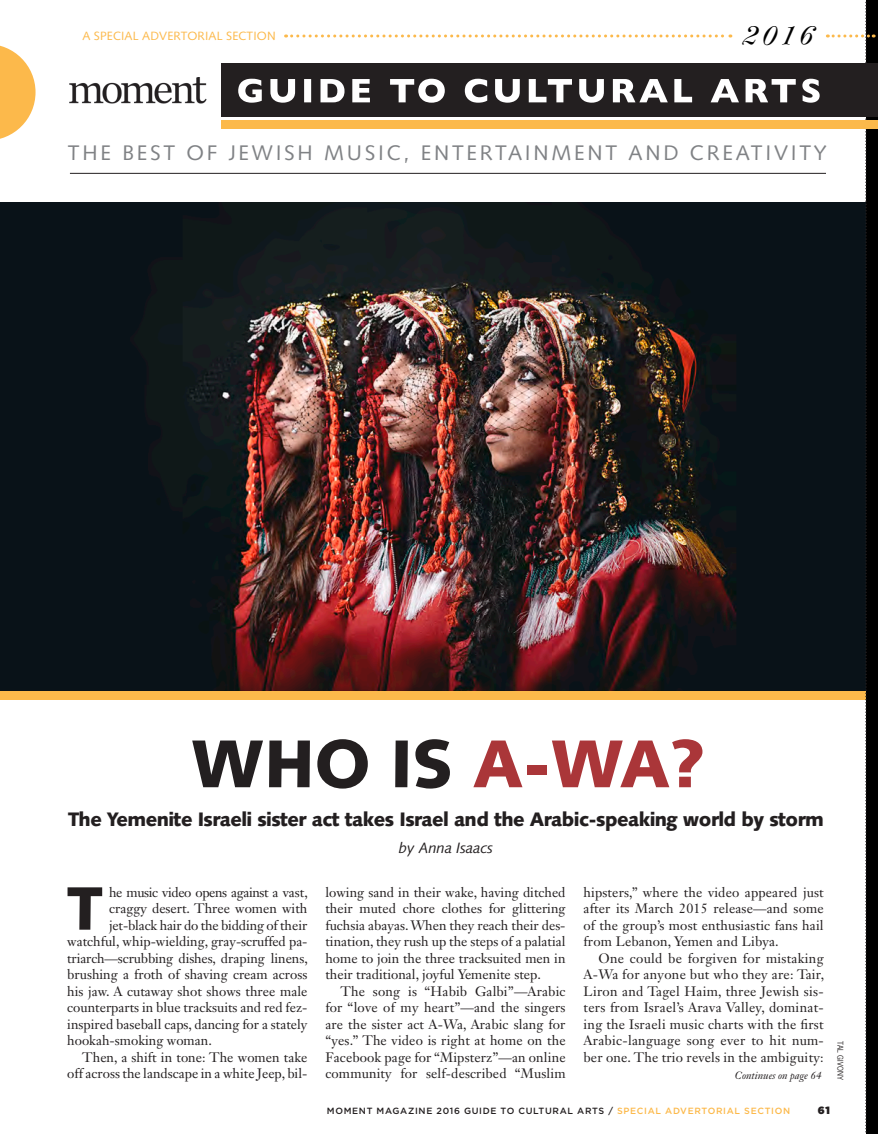
<style>
.page{position:relative;width:878px;height:1134px;background:#fff}
.page>*{position:absolute;margin:0;border:0;box-sizing:border-box;transform-origin:0 0}
._7_04_Book_Guide_Bod{font:900 67.5px "Syntax LT Std";letter-spacing:-.01em;color:#231f20}
._7_04_Book_Guide_Bod-2{font:900 61.2px "Syntax LT Std";color:#231f20}
.t1{font:39.75px "Renaissance";color:#000}
.t2{font:21.15px "Syntax LT Std";letter-spacing:.13em;color:#808285}
._7_04_Book_Guide_Bod-3{font:900 19.5px "Syntax LT Std";letter-spacing:-.03em;color:#231f20}
._7_04_Book_Guide_Bod-4{font:italic 15px "Syntax LT Std";letter-spacing:-.01em;color:#231f20}
._7_04_Book_Guide_Bod-5{font:13.5px/16.5px "Janson Text LT Std";color:#231f20;text-align:justify}
._7_04_Book_Guide_Bod-6{font:13.5px "Janson Text LT Std";letter-spacing:-.03em;color:#231f20}
.t3{font:12px "Syntax LT Std";letter-spacing:.01em;color:#fcb94b}
._7_04_Book_Guide_Bod-7{font:italic 10.5px "Janson Text LT Std";color:#231f20}
._9_02_All-Folio_Numb{font:900 10.5px "Gotham";color:#231f20}
._9_01_All-Folio_Tag{font:500 9px "Gotham";letter-spacing:.075em;color:#231f20}
._1_15_General-Art_Cr{font:7.5px "News Gothic Std";letter-spacing:.01em;color:#231f20}
.s1{color:#aa3639}
.s2{color:#fcb94b}
</style>
<div class="page">
<img style="left:70px;top:78px;width:137px;height:26px">
<svg style="left:0;top:45px;width:36px;height:94px"></svg>
<hr style="left:70px;top:173px;width:756px;height:1px;background:#231f20">
<img style="left:0;top:202px;width:827px;height:490px">
<div style="left:0;top:692px;width:878px;height:8px;background:#fcb94b"></div>
<div style="left:221px;top:63px;width:657px;height:54px;background:#231f20"></div>
<svg style="left:238px;top:79px;width:581px;height:24px"></svg>
<div style="left:221px;top:121px;width:657px;height:8px;background:#fcb94b"></div>
<svg style="left:285px;top:34px;width:446px;height:4px"></svg>
<svg style="left:827px;top:0;width:51px;height:1134px"></svg>
<p class="t3" style="left:82px;top:29px;width:195px">A SPECIAL ADVERTORIAL SECTION</p>
<p class="t1" style="left:742px;top:9px;width:71px">2016</p>
<p class="t2" style="left:68px;top:140px;width:760px">THE BEST OF JEWISH MUSIC, ENTERTAINMENT AND CREATIVITY</p>
<p class="_7_04_Book_Guide_Bod" style="left:191px;top:724px;width:516px">WHO IS <span class="s1">A-WA?</span></p>
<p class="_7_04_Book_Guide_Bod-3" style="left:68px;top:808px;width:757px">The Yemenite Israeli sister act takes Israel and the Arabic-speaking world by storm</p>
<p class="_7_04_Book_Guide_Bod-4" style="left:399px;top:839px;width:95px">by Anna Isaacs</p>
<p class="_7_04_Book_Guide_Bod-2" style="left:67px;top:872px;width:37px">T</p>
<p class="_7_04_Book_Guide_Bod-6" style="left:109px;top:883px;width:200px">he music video opens against a vast,</p>
<p class="_7_04_Book_Guide_Bod-5" style="left:109px;top:900px;width:200px">craggy desert. Three women with</p>
<p class="_7_04_Book_Guide_Bod-5" style="left:109px;top:917px;width:200px">jet-black hair do the bidding of their</p>
<p class="_7_04_Book_Guide_Bod-5" style="left:67px;top:933px;width:242px">watchful, whip-wielding, gray-scruffed pa-</p>
<p class="_7_04_Book_Guide_Bod-5" style="left:67px;top:950px;width:242px">triarch—scrubbing dishes, draping linens,</p>
<p class="_7_04_Book_Guide_Bod-5" style="left:67px;top:966px;width:242px">brushing a froth of shaving cream across</p>
<p class="_7_04_Book_Guide_Bod-5" style="left:67px;top:983px;width:241px">his jaw. A cutaway shot shows three male</p>
<p class="_7_04_Book_Guide_Bod-5" style="left:67px;top:999px;width:241px">counterparts in blue tracksuits and red fez-</p>
<p class="_7_04_Book_Guide_Bod-5" style="left:67px;top:1016px;width:241px">inspired baseball caps, dancing for a stately</p>
<p class="_7_04_Book_Guide_Bod-5" style="left:67px;top:1032px;width:146px">hookah-smoking woman.</p>
<p class="_7_04_Book_Guide_Bod-5" style="left:67px;top:1049px;width:242px;text-align:right">Then, a shift in tone: The women take off across the landscape in a white Jeep, bil-</p>
<p class="_7_04_Book_Guide_Bod-5" style="left:325px;top:884px;width:242px">lowing sand in their wake, having ditched their muted chore clothes for glittering fuchsia abayas. When they reach their des&shy;tination, they rush up the steps of a palatial home to join the three tracksuited men in their traditional, joyful Yemenite step.</p>
<p class="_7_04_Book_Guide_Bod-5" style="left:325px;top:983px;width:242px;text-indent:15px">The song is “Habib Galbi”—Arabic for “love of my heart”—and the singers are the sister act A-Wa, Arabic slang for “yes.” The video is right at home on the Facebook page for “Mipsterz”—an online community for self-described “Muslim</p>
<p class="_7_04_Book_Guide_Bod-5" style="left:583px;top:884px;width:241px">hipsters,” where the video appeared just after its March 2015 release—and some of the group’s most enthusiastic fans hail from Lebanon, Yemen and Libya.</p>
<p class="_7_04_Book_Guide_Bod-5" style="left:583px;top:950px;width:242px;text-indent:15px">One could be forgiven for mistaking A-Wa for anyone but who they are: Tair, Liron and Tagel Haim, three Jewish sis&shy;ters from Israel’s Arava Valley, dominat&shy;ing the Israeli music charts with the first Arabic-language song ever to hit num&shy;ber one. The trio revels in the ambiguity:</p>
<p class="_7_04_Book_Guide_Bod-7" style="left:735px;top:1068px;width:88px">Continues on page 64</p>
<p class="_1_15_General-Art_Cr" style="left:845px;top:1041px;width:40px;rotate:90deg">TAL GIVONY</p>
<p class="_9_01_All-Folio_Tag" style="left:327px;top:1105px;width:464px">MOMENT MAGAZINE 2016 GUIDE TO CULTURAL ARTS / <span class="s2">SPECIAL ADVERTORIAL SECTION</span></p>
<p class="_9_02_All-Folio_Numb" style="left:817px;top:1104px;width:14px">61</p>
</div>
